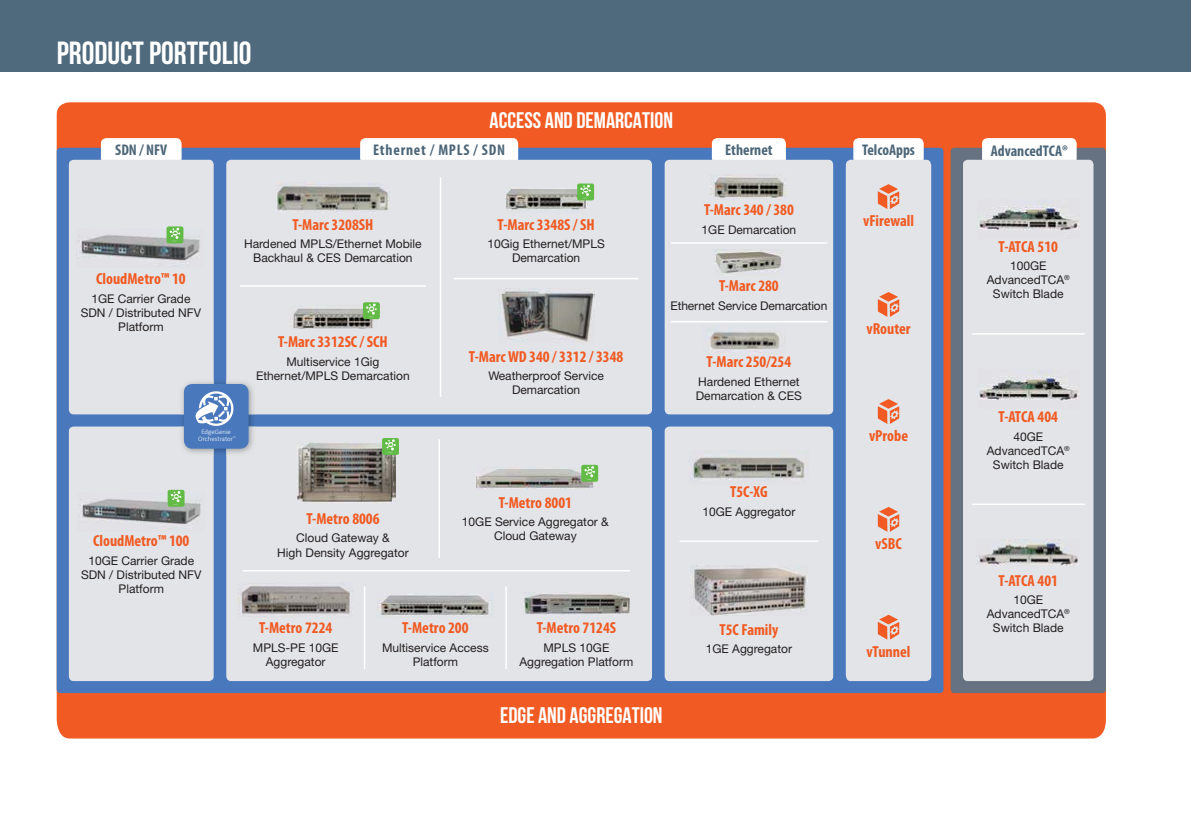
<style>
.page{position:relative;width:1191px;height:840px;background:#fff}
.page>*{position:absolute;margin:0;border:0;box-sizing:border-box;transform-origin:0 0}
.t1{font:700 32px "Bebas Neue";color:#fff}
.t2{font:700 22.6px "Bebas Neue";color:#fff}
.t3{font:700 condensed 16px "Myriad Pro";color:#f15a22}
.t4{font:700 condensed 15.4px "Myriad Pro";color:#4c6678}
.t5{font:700 condensed 15.4px "Myriad Pro";letter-spacing:.05em;color:#4c6678}
.t6{font:12px/14px "Helvetica Neue";color:#231f20;text-align:center}
.t7{font:300 6.8px/6.8px "Calibri";color:#fff;text-align:center}
</style>
<div class="page">
<div style="left:0;top:0;width:1191px;height:72px;background:#506a7d"></div>
<div style="left:57px;top:102px;width:1049px;height:636px;background:#f15a22"></div>
<div style="left:950px;top:148px;width:156px;height:544px;background:#667182;border-radius:4px"></div>
<div style="left:982px;top:138px;width:94px;height:25px;background:#fff;border-radius:5px"></div>
<div style="left:57px;top:148px;width:886px;height:544px;background:#4978bc;border-radius:4px"></div>
<div style="left:360px;top:138px;width:158px;height:25px;background:#fff;border-radius:5px"></div>
<div style="left:101px;top:138px;width:81px;height:25px;background:#fff;border-radius:5px"></div>
<div style="left:853px;top:138px;width:70px;height:25px;background:#fff;border-radius:5px"></div>
<div style="left:712px;top:138px;width:74px;height:25px;background:#fff;border-radius:5px"></div>
<div style="left:664px;top:160px;width:169px;height:254px;background:#e3e4e7;border-radius:5px"></div>
<div style="left:226px;top:160px;width:426px;height:254px;background:#e3e4e7;border-radius:5px"></div>
<div style="left:69px;top:160px;width:145px;height:254px;background:#e3e4e7;border-radius:5px"></div>
<img style="left:78px;top:228px;width:122px;height:38px">
<div style="left:166px;top:226px;width:17px;height:17px;background:#62bb46;border-radius:2px"></div>
<svg style="left:170px;top:227px;width:10px;height:14px"></svg>
<div style="left:845px;top:160px;width:86px;height:520px;background:#e3e4e7"></div>
<svg style="left:877px;top:184px;width:22px;height:25px"></svg>
<svg style="left:877px;top:506px;width:22px;height:25px"></svg>
<svg style="left:877px;top:399px;width:22px;height:25px"></svg>
<svg style="left:877px;top:614px;width:22px;height:25px"></svg>
<svg style="left:877px;top:292px;width:22px;height:25px"></svg>
<div style="left:69px;top:426px;width:145px;height:254px;background:#e3e4e7;border-radius:5px"></div>
<img style="left:78px;top:491px;width:123px;height:34px">
<div style="left:168px;top:489px;width:16px;height:17px;background:#62bb46;border-radius:2px"></div>
<svg style="left:171px;top:491px;width:10px;height:12px"></svg>
<div style="left:963px;top:160px;width:130px;height:520px;background:#e3e4e7;border-radius:5px"></div>
<img style="left:977px;top:372px;width:102px;height:29px">
<img style="left:976px;top:539px;width:102px;height:25px">
<img style="left:977px;top:202px;width:102px;height:29px">
<hr style="left:971px;top:333px;width:113px;height:1px;background:#fff">
<hr style="left:971px;top:503px;width:113px;height:2px;background:#fff">
<div style="left:226px;top:426px;width:426px;height:254px;background:#e3e4e7;border-radius:5px"></div>
<hr style="left:243px;top:569px;width:387px;height:2px;background:#fff">
<img style="left:297px;top:442px;width:98px;height:60px">
<div style="left:382px;top:438px;width:17px;height:16px;background:#62bb46;border-radius:2px"></div>
<svg style="left:385px;top:439px;width:11px;height:14px"></svg>
<img style="left:476px;top:469px;width:118px;height:20px">
<div style="left:581px;top:464px;width:17px;height:17px;background:#62bb46;border-radius:2px"></div>
<svg style="left:584px;top:466px;width:11px;height:14px"></svg>
<hr style="left:438px;top:439px;width:2px;height:118px;background:#fff">
<img style="left:238px;top:586px;width:115px;height:30px">
<img style="left:377px;top:593px;width:115px;height:23px">
<img style="left:523px;top:592px;width:107px;height:22px">
<hr style="left:364px;top:586px;width:1px;height:82px;background:#fff">
<hr style="left:505px;top:586px;width:2px;height:82px;background:#fff">
<div style="left:664px;top:426px;width:169px;height:254px;background:#e3e4e7;border-radius:5px"></div>
<img style="left:689px;top:457px;width:119px;height:24px">
<img style="left:691px;top:565px;width:116px;height:50px">
<hr style="left:679px;top:540px;width:139px;height:1px;background:#fff">
<img style="left:179px;top:382px;width:77px;height:71px">
<img style="left:226px;top:378px;width:30px;height:36px">
<img style="left:179px;top:378px;width:35px;height:36px">
<img style="left:179px;top:426px;width:35px;height:29px">
<img style="left:226px;top:426px;width:30px;height:29px">
<div style="left:184px;top:384px;width:64px;height:64px;background:#4978bc;border-radius:8px"></div>
<svg style="left:195px;top:391px;width:39px;height:34px"></svg>
<hr style="left:440px;top:177px;width:1px;height:219px;background:#fff">
<img style="left:499px;top:288px;width:95px;height:54px">
<img style="left:505px;top:187px;width:82px;height:23px">
<div style="left:577px;top:183px;width:17px;height:17px;background:#62bb46;border-radius:2px"></div>
<svg style="left:580px;top:185px;width:11px;height:14px"></svg>
<hr style="left:454px;top:278px;width:184px;height:1px;background:#fff">
<img style="left:276px;top:182px;width:113px;height:31px">
<img style="left:293px;top:308px;width:84px;height:20px">
<hr style="left:240px;top:285px;width:186px;height:1px;background:#fff">
<div style="left:363px;top:302px;width:17px;height:17px;background:#62bb46;border-radius:2px"></div>
<svg style="left:366px;top:303px;width:11px;height:14px"></svg>
<img style="left:710px;top:175px;width:77px;height:24px">
<img style="left:714px;top:249px;width:69px;height:25px">
<img style="left:710px;top:331px;width:75px;height:21px">
<hr style="left:671px;top:321px;width:156px;height:1px;background:#fff">
<hr style="left:671px;top:242px;width:156px;height:1px;background:#fff">
<h1 class="t1" style="left:57px;top:34px;width:196px">PRODUCT PORTFOLIO</h1>
<h2 class="t2" style="left:489px;top:107px;width:185px">ACCESS AND DEMARCATION</h2>
<p class="t4" style="left:115px;top:140px;width:54px">SDN / NFV</p>
<p class="t5" style="left:373px;top:140px;width:134px">Ethernet / MPLS / SDN</p>
<p class="t4" style="left:725px;top:140px;width:49px">Ethernet</p>
<p class="t4" style="left:862px;top:140px;width:54px">TelcoApps</p>
<h3 class="t3" style="left:96px;top:269px;width:91px">CloudMetro™ 10</h3>
<p class="t6" style="left:81px;top:292px;width:122px">1GE Carrier Grade<br>SDN / Distributed NFV<br>Platform</p>
<h3 class="t3" style="left:292px;top:214px;width:83px">T-Marc 3208SH</h3>
<p class="t6" style="left:244px;top:238px;width:179px">Hardened MPLS/Ethernet Mobile<br>Backhaul &amp; CES Demarcation</p>
<h3 class="t3" style="left:278px;top:332px;width:111px">T-Marc 3312SC / SCH</h3>
<p class="t6" style="left:256px;top:356px;width:155px">Multiservice 1Gig<br>Ethernet/MPLS Demarcation</p>
<p class="t7" style="left:198px;top:429px;width:39px">EdgeGenie<br>Orchestrator<sup>™</sup></p>
<h3 class="t3" style="left:497px;top:214px;width:98px">T-Marc 3348S / SH</h3>
<p class="t6" style="left:487px;top:238px;width:119px">10Gig Ethernet/MPLS<br>Demarcation</p>
<h3 class="t3" style="left:469px;top:346px;width:156px">T-Marc WD 340 / 3312 / 3348</h3>
<p class="t6" style="left:488px;top:370px;width:117px">Weatherproof Service<br>Demarcation</p>
<h3 class="t3" style="left:704px;top:200px;width:91px">T-Marc 340 / 380</h3>
<p class="t6" style="left:701px;top:224px;width:96px">1GE Demarcation</p>
<h3 class="t3" style="left:719px;top:276px;width:61px">T-Marc 280</h3>
<p class="t6" style="left:670px;top:299px;width:158px">Ethernet Service Demarcation</p>
<h3 class="t3" style="left:706px;top:352px;width:86px">T-Marc 250/254</h3>
<p class="t6" style="left:696px;top:375px;width:108px;text-align:left">Hardened Ethernet<br>Demarcation &amp; CES</p>
<h3 class="t3" style="left:93px;top:531px;width:98px">CloudMetro™ 100</h3>
<p class="t6" style="left:81px;top:554px;width:122px">10GE Carrier Grade<br>SDN / Distributed NFV<br>Platform</p>
<h3 class="t3" style="left:306px;top:508px;width:75px">T-Metro 8006</h3>
<p class="t6" style="left:277px;top:532px;width:133px">Cloud Gateway &amp;<br>High Density Aggregator</p>
<h3 class="t3" style="left:499px;top:492px;width:75px">T-Metro 8001</h3>
<p class="t6" style="left:462px;top:515px;width:148px">10GE Service Aggregator &amp;<br>Cloud Gateway</p>
<h3 class="t3" style="left:259px;top:618px;width:75px">T-Metro 7224</h3>
<p class="t6" style="left:253px;top:641px;width:87px">MPLS-PE 10GE<br>Aggregator</p>
<h3 class="t3" style="left:402px;top:618px;width:68px">T-Metro 200</h3>
<p class="t6" style="left:382px;top:641px;width:108px">Multiservice Access<br>Platform</p>
<h3 class="t3" style="left:536px;top:618px;width:81px">T-Metro 7124S</h3>
<p class="t6" style="left:519px;top:641px;width:115px">MPLS 10GE<br>Aggregation Platform</p>
<h2 class="t2" style="left:500px;top:701px;width:164px">EDGE AND AGGREGATION</h2>
<h3 class="t3" style="left:730px;top:482px;width:39px">T5C-XG</h3>
<p class="t6" style="left:702px;top:505px;width:94px">10GE Aggregator</p>
<h3 class="t3" style="left:719px;top:619px;width:60px">T5C Family</h3>
<p class="t6" style="left:706px;top:643px;width:88px">1GE Aggregator</p>
<h3 class="t3" style="left:863px;top:211px;width:52px">vFirewall</h3>
<h3 class="t3" style="left:866px;top:319px;width:46px">vRouter</h3>
<h3 class="t3" style="left:869px;top:426px;width:41px">vProbe</h3>
<h3 class="t3" style="left:875px;top:534px;width:28px">vSBC</h3>
<h3 class="t3" style="left:866px;top:641px;width:46px">vTunnel</h3>
<p class="t4" style="left:990px;top:141px;width:79px">AdvancedTCA®</p>
<h3 class="t3" style="left:998px;top:237px;width:61px">T-ATCA 510</h3>
<p class="t6" style="left:986px;top:260px;width:84px">100GE<br>AdvancedTCA<sup>®<br></sup>Switch Blade</p>
<h3 class="t3" style="left:998px;top:407px;width:61px">T-ATCA 404</h3>
<p class="t6" style="left:986px;top:430px;width:84px">40GE<br>AdvancedTCA<sup>®<br></sup>Switch Blade</p>
<h3 class="t3" style="left:998px;top:570px;width:61px">T-ATCA 401</h3>
<p class="t6" style="left:986px;top:594px;width:84px">10GE<br>AdvancedTCA<sup>®<br></sup>Switch Blade</p>
</div>
